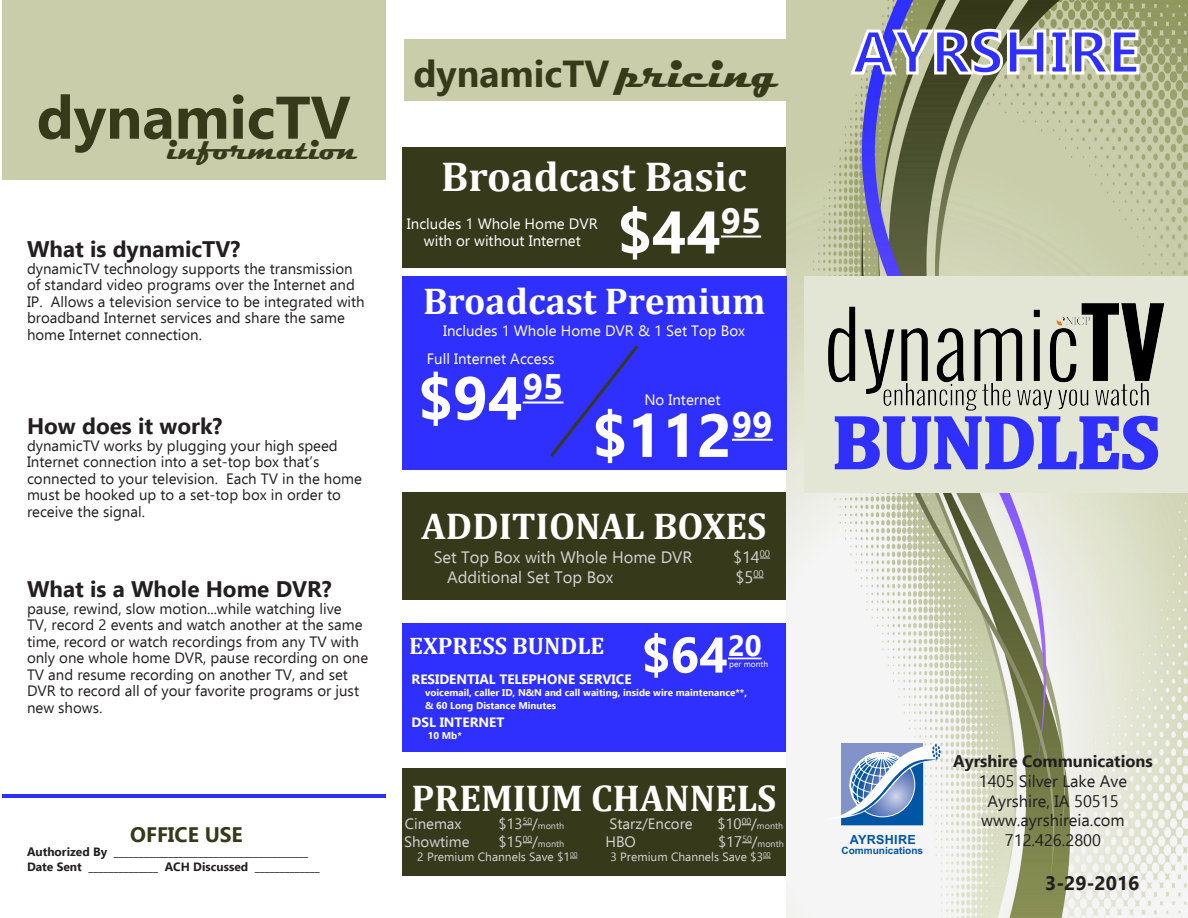
<style>
.page{position:relative;width:1188px;height:918px;background:#fff}
.page>*{position:absolute;margin:0;border:0;box-sizing:border-box;transform-origin:0 0}
.t1{font:700 75px "Cambria";color:#2f30fe}
.t2{font:700 60.75px "Ebrima";color:#fff}
.t3{font:700 60px "Ebrima";color:#36391a}
.t4{font:700 60px "Ebrima";color:#2f30fe}
.t5{font:700 60px "Ebrima";color:#fff}
.t6{font:700 50.1px "Ebrima";color:#fff}
.t7{font:700 42px "Cambria";color:#fff}
.t8{font:700 37.5px "Cambria";color:#fff}
.t9{font:700 37.5px "Ebrima";color:#36391a}
.t10{font:700 34.95px "Ebrima";color:#fff}
.t11{font:700 30px "Magneto";color:#36391a}
.t12{font:700 24px "Cambria";color:#fff}
.t13{font:700 22.5px "Ebrima";color:#231f20}
.t14{font:700 21px "Ebrima";color:#36391a}
.t15{font:700 19.5px "Ebrima";color:#231f20}
.t16{font:16.5px "Ebrima";color:#231f20}
.t17{font:16.5px "Ebrima";color:#d5d3d4}
.t18{font:700 16.5px "Ebrima";color:#231f20}
.t19{font:15px/16.5px "Ebrima";color:#231f20}
.t20{font:15px "Ebrima";color:#fff}
.t21{font:15px "Ebrima";color:#d5d3d4}
.t22{font:700 13.5px "Ebrima";color:#fff}
.t23{font:700 12.6px "Arial";letter-spacing:.025em;color:#0155a5}
.t24{font:700 12px "Ebrima";color:#231f20}
.t25{font:12px "Ebrima";color:#d5d3d4}
.t26{font:700 10.05px "Arial";color:#0155a5}
.t27{font:700 9.9px "Ebrima";color:#fff}
.t28{font:9px "Ebrima";color:#d5d3d4}
.t29{font:8.4px "Ebrima";color:#fff}
.s1{font-family:"Magneto";font-size:42px}
.s2{font-size:15px}
</style>
<div class="page">
<img style="left:786px;top:0;width:402px;height:918px">
<svg style="left:848px;top:27px;width:293px;height:50px"></svg>
<svg style="left:821px;top:744px;width:120px;height:81px"></svg>
<div style="left:2px;top:0;width:384px;height:180px;background:#c9cdaa"></div>
<div style="left:404px;top:39px;width:384px;height:61px;background:#c9cdaa"></div>
<div style="left:402px;top:768px;width:384px;height:107px;background:#36391a"></div>
<div style="left:402px;top:492px;width:384px;height:108px;background:#36391a"></div>
<div style="left:402px;top:147px;width:384px;height:120px;background:#36391a"></div>
<hr style="left:721px;top:236px;width:40px;height:2px;background:#fff">
<hr style="left:2px;top:795px;width:384px;height:3px;background:#2f30fe">
<div style="left:402px;top:276px;width:384px;height:194px;background:#2f30fe"></div>
<hr style="left:523px;top:401px;width:40px;height:3px;background:#fff">
<hr style="left:732px;top:439px;width:41px;height:2px;background:#fff">
<svg style="left:547px;top:345px;width:92px;height:112px"></svg>
<div style="left:402px;top:623px;width:384px;height:128px;background:#2f30fe"></div>
<hr style="left:728px;top:658px;width:34px;height:1px;background:#fff">
<div style="left:804px;top:276px;width:384px;height:216px;background:#e3e6d5"></div>
<svg style="left:834px;top:415px;width:325px;height:55px"></svg>
<img style="left:828px;top:303px;width:337px;height:108px">
<p class="t3" style="left:37px;top:73px;width:315px">dynamicTV</p>
<p class="t11" style="left:167px;top:132px;width:192px">information</p>
<p class="t13" style="left:27px;top:233px;width:215px">What is dynamicTV?</p>
<p class="t19" style="left:27px;top:260px;width:339px">dynamicTV technology supports the transmission of standard video programs over the Internet and IP. Allows a television service to be integrated with broadband Internet services and share the same home Internet connection.</p>
<p class="t13" style="left:27px;top:410px;width:197px">How does it work?</p>
<p class="t19" style="left:27px;top:437px;width:337px">dynamicTV works by plugging your high speed Internet connection into a set-top box that’s connected to your television. Each TV in the home must be hooked up to a set-top box in order to receive the signal.</p>
<p class="t13" style="left:27px;top:573px;width:306px">What is a Whole Home DVR?</p>
<p class="t19" style="left:27px;top:600px;width:343px">pause, rewind, slow motion...while watching live<br>TV, record 2 events and watch another at the same time, record or watch recordings from any TV with only one whole home DVR, pause recording on one TV and resume recording on another TV, and set DVR to record all of your favorite programs or just new shows.</p>
<p class="t14" style="left:130px;top:819px;width:114px">OFFICE USE</p>
<p class="t24" style="left:27px;top:843px;width:283px">Authorized By _______________________________________</p>
<p class="t24" style="left:27px;top:857px;width:294px">Date Sent ______________ ACH Discussed _____________</p>
<p class="t9" style="left:413px;top:46px;width:367px">dynamicTV <span class="s1">pricing</span></p>
<p class="t7" style="left:441px;top:147px;width:307px">Broadcast Basic</p>
<p class="t5" style="left:617px;top:188px;width:105px">$44</p>
<p class="t20" style="left:407px;top:213px;width:192px">Includes 1 Whole Home DVR</p>
<p class="t10" style="left:721px;top:195px;width:42px">95</p>
<p class="t20" style="left:424px;top:230px;width:158px">with or without Internet</p>
<p class="t8" style="left:423px;top:275px;width:344px">Broadcast Premium</p>
<p class="t20" style="left:443px;top:320px;width:304px">Includes 1 Whole Home DVR &amp; 1 Set Top Box</p>
<p class="t2" style="left:418px;top:353px;width:147px">$94<sup>95</sup></p>
<p class="t20" style="left:427px;top:348px;width:129px">Full Internet Access</p>
<p class="t20" style="left:644px;top:389px;width:78px">No Internet</p>
<p class="t2" style="left:592px;top:390px;width:182px">$112<sup>99</sup></p>
<p class="t8" style="left:421px;top:500px;width:347px">ADDITIONAL BOXES</p>
<p class="t17" style="left:434px;top:545px;width:260px">Set Top Box with Whole Home DVR</p>
<p class="t17" style="left:733px;top:545px;width:39px">$14<sup>00</sup></p>
<p class="t17" style="left:447px;top:565px;width:168px">Additional Set Top Box</p>
<p class="t17" style="left:736px;top:565px;width:30px">$5<sup>00</sup></p>
<p class="t12" style="left:409px;top:629px;width:197px">EXPRESS BUNDLE</p>
<p class="t6" style="left:642px;top:618px;width:122px">$64<sup>20</sup></p>
<p class="t29" style="left:729px;top:658px;width:40px">per month</p>
<p class="t22" style="left:412px;top:670px;width:222px">RESIDENTIAL TELEPHONE SERVICE</p>
<p class="t27" style="left:425px;top:685px;width:323px">voicemail, caller ID, N&amp;N and call waiting, inside wire maintenance**,</p>
<p class="t27" style="left:425px;top:698px;width:132px">&amp; 60 Long Distance Minutes</p>
<p class="t22" style="left:412px;top:712px;width:94px">DSL INTERNET</p>
<p class="t27" style="left:428px;top:728px;width:36px">10 Mb*</p>
<p class="t8" style="left:412px;top:772px;width:366px">PREMIUM CHANNELS</p>
<p class="t21" style="left:405px;top:813px;width:58px">Cinemax</p>
<p class="t28" style="left:498px;top:819px;width:67px"><span class="s2">$13</span><sup>50</sup><span class="s2">/</span>month</p>
<p class="t21" style="left:609px;top:813px;width:85px">Starz/Encore</p>
<p class="t28" style="left:717px;top:819px;width:67px"><span class="s2">$10</span><sup>00</sup><span class="s2">/</span>month</p>
<p class="t21" style="left:404px;top:831px;width:67px">Showtime</p>
<p class="t28" style="left:498px;top:837px;width:67px"><span class="s2">$15</span><sup>00</sup><span class="s2">/</span>month</p>
<p class="t21" style="left:605px;top:831px;width:32px">HBO</p>
<p class="t28" style="left:718px;top:837px;width:67px"><span class="s2">$17</span><sup>50</sup><span class="s2">/</span>month</p>
<p class="t25" style="left:417px;top:849px;width:162px">2 Premium Channels Save $1<sup>00</sup></p>
<p class="t25" style="left:610px;top:849px;width:162px">3 Premium Channels Save $3<sup>00</sup></p>
<p class="t4" style="left:852px;top:7px;width:289px">AYRSHIRE</p>
<p class="t1" style="left:833px;top:389px;width:328px">BUNDLES</p>
<p class="t18" style="left:953px;top:749px;width:201px">Ayrshire Communications</p>
<p class="t16" style="left:979px;top:769px;width:150px">1405 Silver Lake Ave</p>
<p class="t16" style="left:987px;top:789px;width:133px">Ayrshire, IA 50515</p>
<p class="t16" style="left:981px;top:809px;width:145px">www.ayrshireia.com</p>
<p class="t23" style="left:850px;top:830px;width:68px">AYRSHIRE</p>
<p class="t16" style="left:1005px;top:829px;width:98px">712.426.2800</p>
<p class="t26" style="left:841px;top:843px;width:83px">Communications</p>
<p class="t15" style="left:1045px;top:869px;width:96px">3-29-2016</p>
</div>
